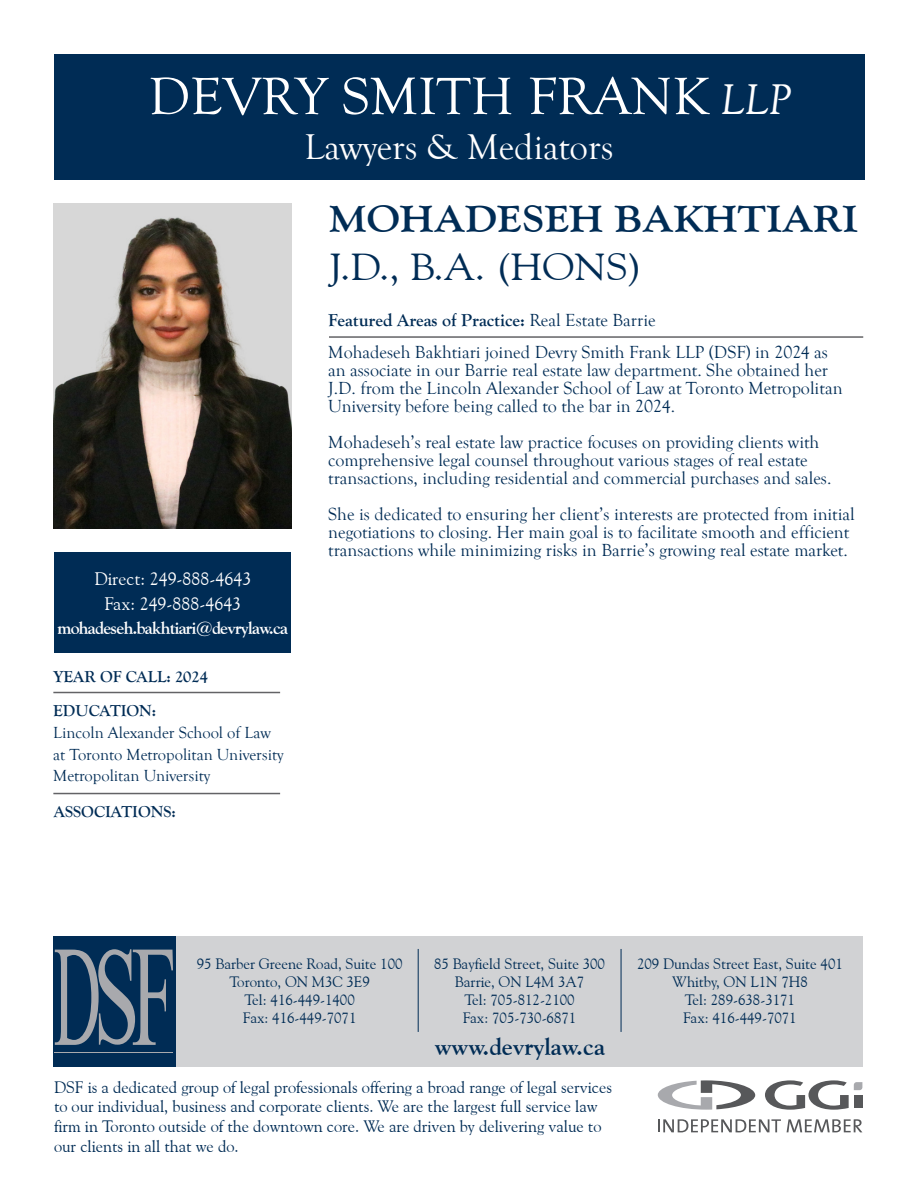
<style>
.page{position:relative;width:918px;height:1188px;background:#fff}
.page>*{position:absolute;margin:0;border:0;box-sizing:border-box;transform-origin:0 0}
.t1{font:54px "Goudy Old Style T";color:#fff;scale:1.04 1}
.t2{font:700 37.5px "Goudy Old Style BT";letter-spacing:.01em;color:#002c55;scale:1.1 1}
.t3{font:37.5px "Goudy Old Style BT";color:#002c55;scale:1.1 1}
.t4{font:36.75px "Goudy Old Style T";color:#fff}
.t5{font:700 24px "Goudy Old Style BT";color:#002c55}
.t6{font:18.15px/24.8px "Goudy Old Style BT";color:#fff;text-align:center}
.t7{font:18px/18px "Goudy Old Style T";color:#002c55}
.t8{font:700 18px "Goudy Old Style T";color:#002c55}
.t9{font:700 17.25px "Goudy Old Style BT";letter-spacing:-.04em;color:#fff}
.t10{font:16.5px/19.8px "Goudy Old Style BT";color:#002c55}
.t11{font:16.5px/21.8px "Goudy Old Style T";color:#002c55}
.t12{font:700 16.5px "Goudy Old Style T";color:#002c55}
.t13{font:15px/18px "Goudy Old Style BT";color:#002c55;text-align:center}
.s1{font-style:italic;font-size:44.1px}
.s2{font-weight:400}
</style>
<div class="page">
<div style="left:54px;top:54px;width:810px;height:125px;background:#002c55"></div>
<div style="left:54px;top:553px;width:237px;height:100px;background:#002c55"></div>
<hr style="left:53px;top:692px;width:227px;height:1px;background:#636366">
<hr style="left:329px;top:336px;width:534px;height:2px;background:#636366">
<svg style="left:765px;top:1080px;width:97px;height:30px"></svg>
<svg style="left:658px;top:1080px;width:97px;height:30px"></svg>
<svg style="left:658px;top:1119px;width:123px;height:13px"></svg>
<svg style="left:787px;top:1119px;width:75px;height:13px"></svg>
<div style="left:177px;top:936px;width:686px;height:131px;background:#d1d2d4"></div>
<div style="left:53px;top:936px;width:122px;height:131px;background:#002c55"></div>
<svg style="left:55px;top:949px;width:118px;height:96px"></svg>
<hr style="left:55px;top:1052px;width:118px;height:1px;background:#a8a9ad">
<hr style="left:418px;top:949px;width:1px;height:83px;background:#002c55">
<hr style="left:621px;top:949px;width:1px;height:83px;background:#002c55">
<hr style="left:53px;top:793px;width:227px;height:1px;background:#636366">
<img style="left:53px;top:203px;width:239px;height:326px">
<h1 class="t1" style="left:148px;top:75px;width:619px">DEVRY SMITH FRANK <span class="s1">LLP</span></h1>
<h3 class="t4" style="left:304px;top:132px;width:311px">Lawyers &amp; Mediators</h3>
<h2 class="t2" style="left:329px;top:204px;width:482px">MOHADESEH BAKHTIARI</h2>
<h2 class="t3" style="left:329px;top:252px;width:287px">J.D., B.A. (HONS)</h2>
<p class="t8" style="left:328px;top:309px;width:329px">Featured Areas of Practice: <span class="s2">Real Estate Barrie</span></p>
<p class="t6" style="left:94px;top:568px;width:158px">Direct: 249-888-4643<br>Fax: 249-888-4643</p>
<p class="t9" style="left:57px;top:622px;width:232px">mohadeseh.bakhtiari@devrylaw.ca</p>
<p class="t12" style="left:53px;top:667px;width:156px">YEAR OF CALL: 2024</p>
<p class="t12" style="left:53px;top:701px;width:104px">EDUCATION:</p>
<p class="t11" style="left:53px;top:723px;width:232px">Lincoln Alexander School of Law at Toronto Metropolitan University<br>Metropolitan University</p>
<p class="t12" style="left:54px;top:802px;width:124px">ASSOCIATIONS:</p>
<p class="t7" style="left:328px;top:345px;width:516px">Mohadeseh Bakhtiari joined Devry Smith Frank LLP (DSF) in 2024 as an associate in our Barrie real estate law department. She obtained her J.D. from the Lincoln Alexander School of Law at Toronto Metropolitan University before being called to the bar in 2024.</p>
<p class="t7" style="left:328px;top:435px;width:505px">Mohadeseh’s real estate law practice focuses on providing clients with comprehensive legal counsel throughout various stages of real estate transactions, including residential and commercial purchases and sales.</p>
<p class="t7" style="left:328px;top:507px;width:528px">She is dedicated to ensuring her client’s interests are protected from initial negotiations to closing. Her main goal is to facilitate smooth and efficient transactions while minimizing risks in Barrie’s growing real estate market.</p>
<p class="t13" style="left:197px;top:956px;width:207px">95 Barber Greene Road, Suite 100<br>Toronto, ON M3C 3E9<br>Tel: 416-449-1400<br>Fax: 416-449-7071</p>
<p class="t13" style="left:637px;top:956px;width:207px">209 Dundas Street East, Suite 401<br>Whitby, ON L1N 7H8<br>Tel: 289-638-3171<br>Fax: 416-449-7071</p>
<p class="t13" style="left:434px;top:956px;width:172px">85 Bayfield Street, Suite 300<br>Barrie, ON L4M 3A7<br>Tel: 705-812-2100<br>Fax: 705-730-6871</p>
<h3 class="t5" style="left:435px;top:1037px;width:172px">www.devrylaw.ca</h3>
<p class="t10" style="left:54px;top:1078px;width:560px">DSF is a dedicated group of legal professionals offering a broad range of legal services to our individual, business and corporate clients. We are the largest full service law firm in Toronto outside of the downtown core. We are driven by delivering value to our clients in all that we do.</p>
</div>
